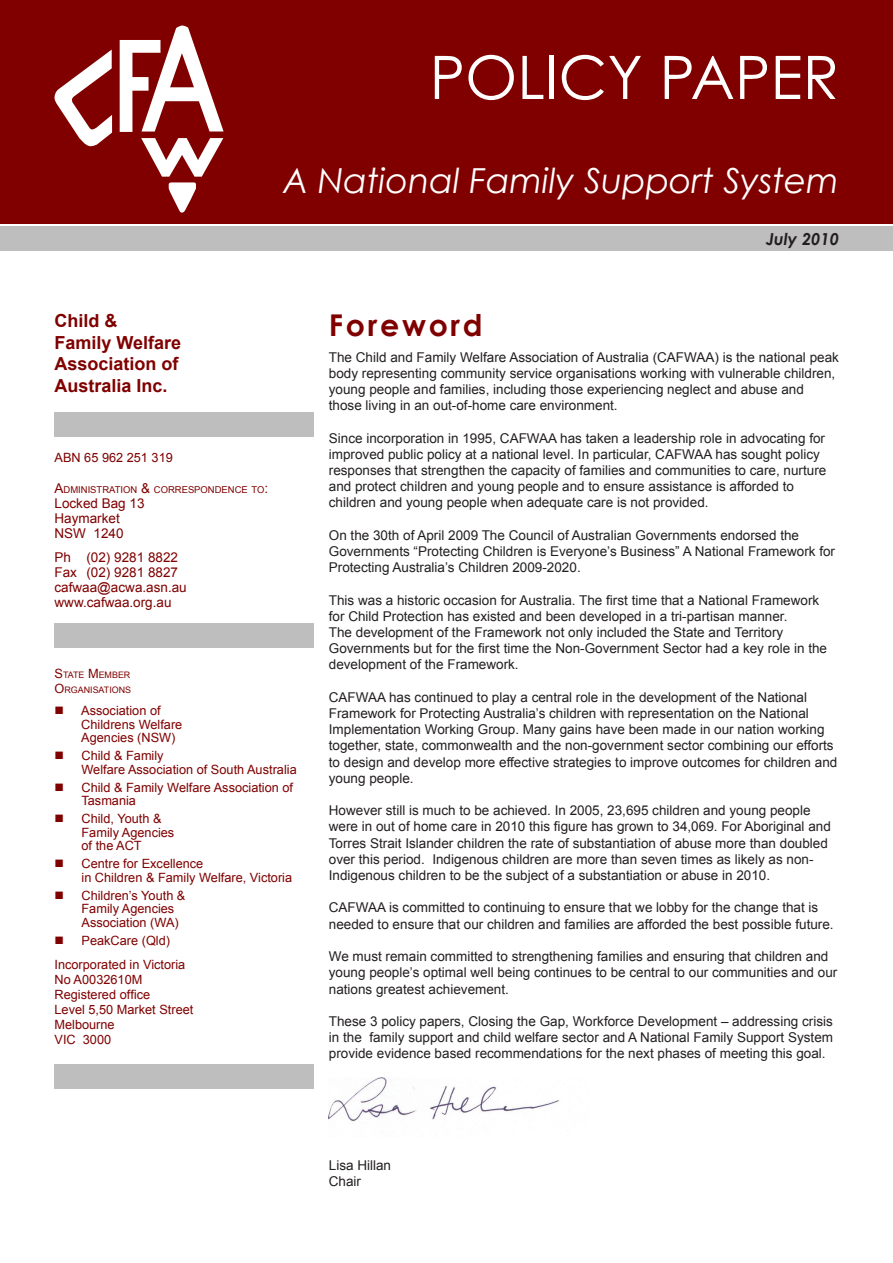
<style>
.page{position:relative;width:893px;height:1263px;background:#fff}
.page>*{position:absolute;margin:0;border:0;box-sizing:border-box;transform-origin:0 0}
.t1{font:60px "Century Gothic";color:#fff}
.t2{font:italic 34.5px "Century Gothic";color:#fff}
.Heading_1{font:700 30px "Century Gothic";letter-spacing:.09em;color:#800000}
.t3{font:700 18px/21.6px "Arial";color:#800000}
.t4{font:italic 700 16.5px "Century Gothic";color:#231f20}
.t5{font:13.5px/16.2px "Arial";color:#231f20}
.t6{font:13.5px "Arial";color:#800000}
.Body_Text{font:12.75px/13.5px "Arial";color:#800000}
.t7{font:9.45px "Arial";color:#800000}
.t8{font:8.85px "Arial";color:#800000}
.s1{font-size:13.5px}
.s2{font-size:12.75px}
</style>
<div class="page">
<div style="left:0;top:0;width:893px;height:223px;background:#800000"></div>
<div style="left:55px;top:412px;width:259px;height:25px;background:#bfbebe"></div>
<div style="left:55px;top:624px;width:259px;height:24px;background:#bfbebe"></div>
<div style="left:55px;top:1064px;width:259px;height:25px;background:#bfbebe"></div>
<img style="left:329px;top:1077px;width:230px;height:45px">
<svg style="left:55px;top:50px;width:57px;height:96px"></svg>
<svg style="left:120px;top:26px;width:104px;height:106px"></svg>
<svg style="left:141px;top:138px;width:82px;height:75px"></svg>
<div style="left:0;top:226px;width:893px;height:24px;background:#bfbebe"></div>
<p class="t1" style="left:430px;top:41px;width:411px">POLICY PAPER</p>
<p class="t2" style="left:283px;top:159px;width:557px">A National Family Support System</p>
<p class="t3" style="left:55px;top:310px;width:128px">Child &amp;<br>Family Welfare<br>Association of<br>Australia Inc.</p>
<p class="Body_Text" style="left:55px;top:450px;width:120px">ABN 65 962 251 319</p>
<p class="t7" style="left:55px;top:483px;width:215px"><span class="s1">A</span>DMINISTRATION <span class="s1">&amp;</span> CORRESPONDENCE TO<span class="s1">:</span></p>
<p class="t6" style="left:55px;top:494px;width:92px">Locked Bag 13</p>
<p class="t6" style="left:55px;top:509px;width:67px">Haymarket</p>
<p class="t6" style="left:55px;top:524px;width:71px">NSW 1240</p>
<p class="t6" style="left:55px;top:548px;width:125px">Ph (02) 9281 8822</p>
<p class="t6" style="left:55px;top:563px;width:125px">Fax (02) 9281 8827</p>
<p class="t6" style="left:55px;top:578px;width:134px">cafwaa@acwa.asn.au</p>
<p class="t6" style="left:55px;top:593px;width:119px">www.cafwaa.org.au</p>
<p class="t8" style="left:55px;top:669px;width:77px"><span class="s2">S</span>TATE <span class="s2">M</span> EMBER</p>
<p class="t8" style="left:55px;top:684px;width:78px"><span class="s2">O</span>RGANISATIONS</p>
<p class="Body_Text" style="left:81px;top:704px;width:103px;text-indent:-27px">■ Association of<br>Childrens Welfare<br>Agencies (NSW)</p>
<p class="Body_Text" style="left:82px;top:749px;width:217px;text-indent:-27px">■ Child &amp; Family<br>Welfare Association of South Australia</p>
<p class="Body_Text" style="left:82px;top:781px;width:213px;text-indent:-27px">■ Child &amp; Family Welfare Association of<br>Tasmania</p>
<p class="Body_Text" style="left:82px;top:812px;width:94px;text-indent:-27px">■ Child, Youth &amp;<br>Family Agencies of the ACT</p>
<p class="Body_Text" style="left:82px;top:857px;width:212px;text-indent:-27px">■ Centre for Excellence<br>in Children &amp; Family Welfare, Victoria</p>
<p class="Body_Text" style="left:82px;top:889px;width:105px;text-indent:-27px">■ Children’s Youth &amp;<br>Family Agencies<br>Association (WA)</p>
<p class="Body_Text" style="left:55px;top:934px;width:117px">■ PeakCare (Qld)</p>
<p class="Body_Text" style="left:55px;top:958px;width:132px">Incorporated in Victoria</p>
<p class="Body_Text" style="left:55px;top:973px;width:89px">No A0032610M</p>
<p class="Body_Text" style="left:55px;top:988px;width:97px">Registered office</p>
<p class="Body_Text" style="left:55px;top:1003px;width:140px">Level 5,50 Market Street</p>
<p class="Body_Text" style="left:55px;top:1018px;width:62px">Melbourne</p>
<p class="Body_Text" style="left:55px;top:1033px;width:58px">VIC 3000</p>
<p class="t4" style="left:766px;top:228px;width:74px">July 2010</p>
<p class="Heading_1" style="left:329px;top:307px;width:155px">Foreword</p>
<p class="t5" style="left:329px;top:349px;width:512px">The Child and Family Welfare Association of Australia (CAFWAA) is the national peak body representing community service organisations working with vulnerable children, young people and families, including those experiencing neglect and abuse and those living in an out-of-home care environment.</p>
<p class="t5" style="left:329px;top:430px;width:499px">Since incorporation in 1995, CAFWAA has taken a leadership role in advocating for improved public policy at a national level. In particular, CAFWAA has sought policy responses that strengthen the capacity of families and communities to care, nurture and protect children and young people and to ensure assistance is afforded to children and young people when adequate care is not provided.</p>
<p class="t5" style="left:329px;top:527px;width:508px">On the 30th of April 2009 The Council of Australian Governments endorsed the<br>Governments “Protecting Children is Everyone’s Business” A National Framework for<br>Protecting Australia’s Children 2009-2020.</p>
<p class="t5" style="left:329px;top:592px;width:500px">This was a historic occasion for Australia. The first time that a National Framework for Child Protection has existed and been developed in a tri-partisan manner.<br>The development of the Framework not only included the State and Territory Governments but for the first time the Non-Government Sector had a key role in the development of the Framework.</p>
<p class="t5" style="left:329px;top:689px;width:510px">CAFWAA has continued to play a central role in the development of the National Framework for Protecting Australia’s children with representation on the National Implementation Working Group. Many gains have been made in our nation working together, state, commonwealth and the non-government sector combining our efforts to design and develop more effective strategies to improve outcomes for children and young people.</p>
<p class="t5" style="left:329px;top:802px;width:504px">However still is much to be achieved. In 2005, 23,695 children and young people were in out of home care in 2010 this figure has grown to 34,069. For Aboriginal and Torres Strait Islander children the rate of substantiation of abuse more than doubled over this period. Indigenous children are more than seven times as likely as non-Indigenous children to be the subject of a substantiation or abuse in 2010.</p>
<p class="t5" style="left:329px;top:900px;width:506px">CAFWAA is committed to continuing to ensure that we lobby for the change that is needed to ensure that our children and families are afforded the best possible future.</p>
<p class="t5" style="left:329px;top:948px;width:510px">We must remain committed to strengthening families and ensuring that children and young people’s optimal well being continues to be central to our communities and our nations greatest achievement.</p>
<p class="t5" style="left:329px;top:1013px;width:506px;text-align:justify">These 3 policy papers, Closing the Gap, Workforce Development – addressing crisis in the family support and child welfare sector and A National Family Support System provide evidence based recommendations for the next phases of meeting this goal.</p>
<p class="t5" style="left:329px;top:1157px;width:64px">Lisa Hillan</p>
<p class="t5" style="left:329px;top:1173px;width:34px">Chair</p>
</div>
